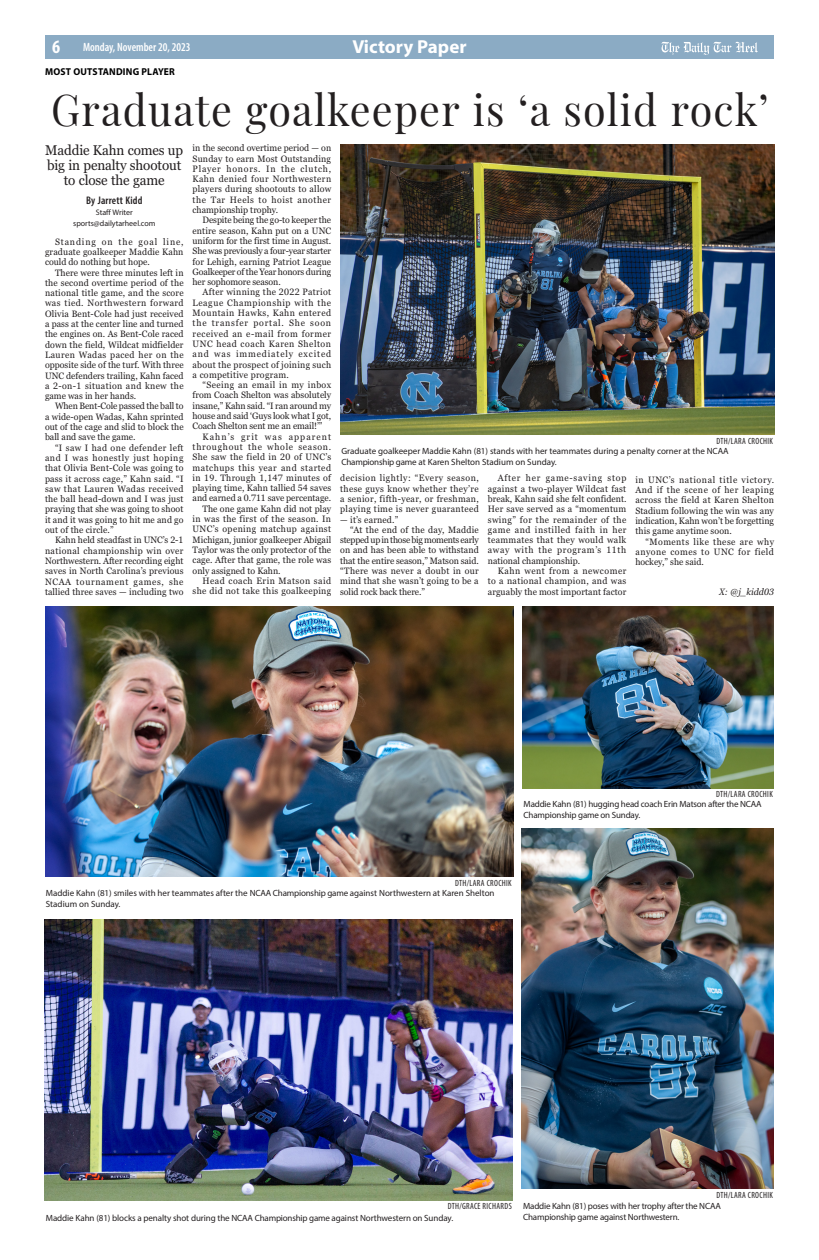
<style>
.page{position:relative;width:819px;height:1260px;background:#fff}
.page>*{position:absolute;margin:0;border:0;box-sizing:border-box;transform-origin:0 0}
._42_pt__hed{font:43px "Playfair Display";letter-spacing:.03em;color:#231f20;scale:.96 1}
.t1{font:700 condensed 19px "Myriad Pro";color:#fff}
.t2{font:700 18.8px "Myriad Pro";color:#fff}
.t3{font:14px/15px "Georgia Pro";letter-spacing:-.01em;color:#231f20;text-align:center;scale:.96 1}
.t4{font:600 condensed 12px "Myriad Pro";color:#fff;scale:.96 1}
.byline{font:600 condensed 11px "Myriad Pro";letter-spacing:.02em;color:#231f20}
.t5{font:700 10px "Myriad Pro";letter-spacing:.02em;color:#000;scale:.96 1}
.text{font:9.2px/10.3px "Georgia Pro";letter-spacing:.01em;color:#231f20;text-align:justify;scale:.96 1}
.text-2{font:9.2px/10.3px "Georgia Pro";letter-spacing:.035em;color:#231f20;text-align:right;scale:.96 1}
.rq_text{font:italic 9.2px "Georgia Pro";color:#231f20;scale:.88 1}
.cutline{font:9px/11px "Myriad Pro";letter-spacing:-.01em;color:#231f20}
.photocredit{font:condensed 9px "Myriad Pro";letter-spacing:.04em;color:#231f20;scale:.96 1}
.job{font:8px "Myriad Pro";color:#231f20}
.byline-2{font:8px "Myriad Pro";color:#231f20}
</style>
<div class="page">
<div style="left:46px;top:36px;width:728px;height:23px;background:#8babc4"></div>
<img style="left:340px;top:145px;width:434px;height:289px">
<img style="left:522px;top:829px;width:252px;height:359px">
<img style="left:523px;top:607px;width:251px;height:181px">
<img style="left:45px;top:919px;width:468px;height:282px">
<img style="left:46px;top:607px;width:468px;height:270px">
<svg style="left:662px;top:42px;width:96px;height:13px"></svg>
<p class="t1" style="left:52px;top:35px;width:10px">6</p>
<p class="t4" style="left:83px;top:40px;width:114px">Monday, November 20, 2023</p>
<p class="t2" style="left:352px;top:35px;width:116px">Victory Paper</p>
<p class="t5" style="left:45px;top:66px;width:137px">MOST OUTSTANDING PLAYER</p>
<p class="_42_pt__hed" style="left:51px;top:76px;width:749px">Graduate goalkeeper is ‘a solid rock’</p>
<p class="t3" style="left:45px;top:143px;width:145px">Maddie Kahn comes up big in penalty shootout to close the game</p>
<p class="byline" style="left:86px;top:194px;width:58px">By Jarrett Kidd</p>
<p class="byline-2" style="left:96px;top:207px;width:39px">Staff Writer</p>
<p class="job" style="left:73px;top:218px;width:84px">sports@dailytarheel.com</p>
<p class="text" style="left:45px;top:237px;width:146px;text-indent:10px">Standing on the goal line, graduate goalkeeper Maddie Kahn could do nothing but hope.</p>
<p class="text" style="left:45px;top:268px;width:146px;text-indent:10px">There were three minutes left in the second overtime period of the national title game, and the score was tied. Northwestern forward Olivia Bent-Cole had just received a pass at the center line and turned the engines on. As Bent-Cole raced down the field, Wildcat midfielder Lauren Wadas paced her on the opposite side of the turf. With three UNC defenders trailing, Kahn faced a 2-on-1 situation and knew the game was in her hands.</p>
<p class="text" style="left:45px;top:401px;width:146px;text-indent:10px">When Bent-Cole passed the ball to a wide-open Wadas, Kahn sprinted out of the cage and slid to block the ball and save the game.</p>
<p class="text" style="left:45px;top:443px;width:146px;text-indent:10px">“I saw I had one defender left and I was honestly just hoping that Olivia Bent-Cole was going to pass it across cage,” Kahn said. “I saw that Lauren Wadas received the ball head-down and I was just praying that she was going to shoot it and it was going to hit me and go out of the circle.”</p>
<p class="text" style="left:45px;top:535px;width:146px;text-indent:10px">Kahn held steadfast in UNC’s 2-1 national championship win over Northwestern. After recording eight saves in North Carolina’s previous NCAA tournament games, she tallied three saves — including two</p>
<p class="text" style="left:193px;top:143px;width:146px">in the second overtime period — on Sunday to earn Most Outstanding Player honors. In the clutch, Kahn denied four Northwestern players during shootouts to allow the Tar Heels to hoist another championship trophy.</p>
<p class="text" style="left:193px;top:215px;width:146px;text-indent:10px">Despite being the go-to keeper the entire season, Kahn put on a UNC uniform for the first time in August.<br>She was previously a four-year starter for Lehigh, earning Patriot League Goalkeeper of the Year honors during her sophomore season.</p>
<p class="text" style="left:193px;top:288px;width:146px;text-indent:10px">After winning the 2022 Patriot League Championship with the Mountain Hawks, Kahn entered the transfer portal. She soon received an e-mail from former UNC head coach Karen Shelton and was immediately excited about the prospect of joining such a competitive program.</p>
<p class="text" style="left:193px;top:380px;width:146px;text-indent:10px">“Seeing an email in my inbox from Coach Shelton was absolutely insane,” Kahn said. “I ran around my house and said ‘Guys look what I got, Coach Shelton sent me an email!’”</p>
<p class="text" style="left:193px;top:432px;width:146px;text-indent:10px">Kahn’s grit was apparent throughout the whole season.<br>She saw the field in 20 of UNC’s matchups this year and started in 19. Through 1,147 minutes of playing time, Kahn tallied 54 saves and earned a 0.711 save percentage.</p>
<p class="text" style="left:193px;top:504px;width:146px;text-indent:10px">The one game Kahn did not play in was the first of the season. In UNC’s opening matchup against Michigan, junior goalkeeper Abigail Taylor was the only protector of the cage. After that game, the role was only assigned to Kahn.</p>
<p class="text-2" style="left:193px;top:576px;width:146px">Head coach Erin Matson said she did not take this goalkeeping</p>
<p class="photocredit" style="left:717px;top:436px;width:60px">DTH/LARA CROCHIK</p>
<p class="cutline" style="left:341px;top:445px;width:389px">Graduate goalkeeper Maddie Kahn (81) stands with her teammates during a penalty corner at the NCAA<br>Championship game at Karen Shelton Stadium on Sunday.</p>
<p class="text" style="left:340px;top:473px;width:146px">decision lightly: “Every season, these guys know whether they’re a senior, fifth-year, or freshman, playing time is never guaranteed</p>
<p class="text" style="left:340px;top:515px;width:62px">— it’s earned.”</p>
<p class="text" style="left:340px;top:525px;width:146px;text-indent:10px">“At the end of the day, Maddie stepped up in those big moments early on and has been able to withstand that the entire season,” Matson said. “There was never a doubt in our mind that she wasn’t going to be a solid rock back there.”</p>
<p class="text" style="left:488px;top:473px;width:146px;text-indent:10px">After her game-saving stop against a two-player Wildcat fast break, Kahn said she felt confident.<br>Her save served as a “momentum swing” for the remainder of the game and instilled faith in her teammates that they would walk away with the program’s 11th national championship.</p>
<p class="text" style="left:488px;top:566px;width:146px;text-indent:10px">Kahn went from a newcomer to a national champion, and was arguably the most important factor</p>
<p class="text" style="left:635px;top:475px;width:146px">in UNC’s national title victory.<br>And if the scene of her leaping across the field at Karen Shelton Stadium following the win was any indication, Kahn won’t be forgetting this game anytime soon.</p>
<p class="text" style="left:635px;top:537px;width:146px;text-indent:10px">“Moments like these are why anyone comes to UNC for field hockey,” she said.</p>
<p class="rq_text" style="left:719px;top:586px;width:64px">X: @j_kidd03</p>
<p class="photocredit" style="left:716px;top:788px;width:60px">DTH/LARA CROCHIK</p>
<p class="cutline" style="left:524px;top:799px;width:240px">Maddie Kahn (81) hugging head coach Erin Matson after the NCAA<br>Championship game on Sunday.</p>
<p class="photocredit" style="left:455px;top:877px;width:60px">DTH/LARA CROCHIK</p>
<p class="cutline" style="left:46px;top:887px;width:450px">Maddie Kahn (81) smiles with her teammates after the NCAA Championship game against Northwestern at Karen Shelton<br>Stadium on Sunday.</p>
<p class="photocredit" style="left:448px;top:1201px;width:68px">DTH/GRACE RICHARDS</p>
<p class="cutline" style="left:46px;top:1212px;width:409px">Maddie Kahn (81) blocks a penalty shot during the NCAA Championship game against Northwestern on Sunday.</p>
<p class="photocredit" style="left:716px;top:1189px;width:60px">DTH/LARA CROCHIK</p>
<p class="cutline" style="left:523px;top:1201px;width:199px">Maddie Kahn (81) poses with her trophy after the NCAA<br>Championship game against Northwestern.</p>
</div>
